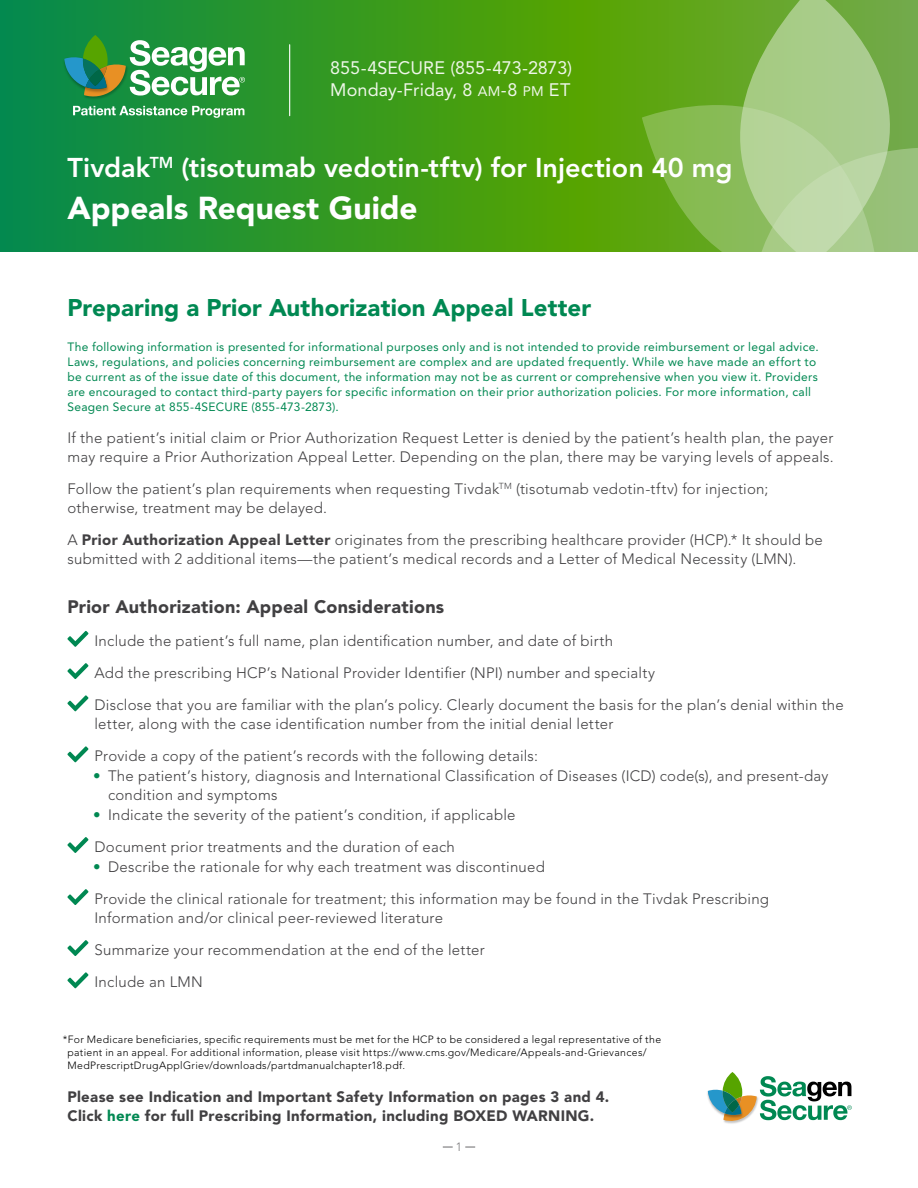
<style>
.page{position:relative;width:918px;height:1188px;background:#fff}
.page>*{position:absolute;margin:0;border:0;box-sizing:border-box;transform-origin:0 0}
.t1{font:900 31.5px "Avenir LT Pro";color:#fff}
.t2{font:800 27px "Avenir LT Pro";color:#fff}
.t3{font:900 24px "Avenir LT Pro";color:#008852}
.t4{font:18px/22.5px "Avenir LT Pro";color:#eef6e8}
.t5{font:900 18px "Avenir LT Pro";letter-spacing:.015em;color:#414042}
.t6{font:300 15px/32.2px "Avenir LT Pro";letter-spacing:.015em;color:#414042}
.t7{font:900 15px/18.8px "Avenir LT Pro";letter-spacing:.02em;color:#414042}
.t8{font:12px/15px "Avenir LT Pro";letter-spacing:.025em;color:#008852}
.t9{font:300 12px "Avenir LT Pro";color:#7a797b}
.t10{font:300 10.5px/13.2px "Avenir LT Pro";letter-spacing:.03em;color:#000}
.s1{font-size:13.8px}
.s2{font-weight:900}
.s3{color:#008852}
</style>
<div class="page">
<svg style="left:0;top:0;width:918px;height:252px;background:#369922"></svg>
<svg style="left:909px;top:146px;width:9px;height:106px"></svg>
<svg style="left:733px;top:0;width:176px;height:252px;background:#8cba65"></svg>
<svg style="left:642px;top:86px;width:235px;height:166px;background:#97c36e"></svg>
<hr style="left:443px;top:1146px;width:32px;height:2px;background:#7a797b">
<div style="left:453px;top:1144px;width:12px;height:9px;background:#fff"></div>
<img style="left:724px;top:1122px;width:16px;height:2px">
<svg style="left:708px;top:1072px;width:144px;height:50px"></svg>
<svg style="left:68px;top:631px;width:20px;height:16px"></svg>
<svg style="left:68px;top:663px;width:20px;height:16px"></svg>
<svg style="left:68px;top:695px;width:20px;height:16px"></svg>
<svg style="left:68px;top:746px;width:20px;height:16px"></svg>
<svg style="left:68px;top:837px;width:20px;height:16px"></svg>
<svg style="left:68px;top:889px;width:20px;height:16px"></svg>
<svg style="left:68px;top:940px;width:20px;height:16px"></svg>
<svg style="left:68px;top:972px;width:20px;height:16px"></svg>
<svg style="left:73px;top:106px;width:171px;height:12px"></svg>
<img style="left:82px;top:98px;width:47px;height:3px">
<img style="left:61px;top:56px;width:3px;height:39px">
<svg style="left:64px;top:35px;width:181px;height:63px"></svg>
<hr style="left:289px;top:45px;width:1px;height:71px;background:#fff">
<p class="t4" style="left:330px;top:56px;width:244px">855-4SECURE (855-473-2873)<br>Monday-Friday, 8 <span class="s1">AM</span>-8 <span class="s1">PM</span> ET</p>
<h2 class="t2" style="left:68px;top:152px;width:666px">Tivdak<sup>TM</sup> (tisotumab vedotin-tftv) for Injection 40 mg</h2>
<h1 class="t1" style="left:68px;top:189px;width:352px">Appeals Request Guide</h1>
<h3 class="t3" style="left:68px;top:293px;width:525px">Preparing a Prior Authorization Appeal Letter</h3>
<p class="t8" style="left:68px;top:339px;width:753px">The following information is presented for informational purposes only and is not intended to provide reimbursement or legal advice.<br>Laws, regulations, and policies concerning reimbursement are complex and are updated frequently. While we have made an effort to be current as of the issue date of this document, the information may not be as current or comprehensive when you view it. Providers are encouraged to contact third-party payers for specific information on their prior authorization policies. For more information, call Seagen Secure at 855-4SECURE (855-473-2873).</p>
<p class="t6" style="left:68px;top:429px;width:768px;line-height:18.8px">If the patient’s initial claim or Prior Authorization Request Letter is denied by the patient’s health plan, the payer may require a Prior Authorization Appeal Letter. Depending on the plan, there may be varying levels of appeals.</p>
<p class="t6" style="left:67px;top:480px;width:702px;line-height:18.8px">Follow the patient’s plan requirements when requesting Tivdak<sup>TM</sup> (tisotumab vedotin-tftv) for injection; otherwise, treatment may be delayed.</p>
<p class="t6" style="left:67px;top:531px;width:757px;line-height:18.8px">A <span class="s2">Prior Authorization Appeal Letter</span> originates from the prescribing healthcare provider (HCP).* It should be submitted with 2 additional items—the patient’s medical records and a Letter of Medical Necessity (LMN).</p>
<p class="t5" style="left:68px;top:596px;width:378px">Prior Authorization: Appeal Considerations</p>
<p class="t6" style="left:94px;top:624px;width:751px">Include the patient’s full name, plan identification number, and date of birth<br>Add the prescribing HCP’s National Provider Identifier (NPI) number and specialty<br>Disclose that you are familiar with the plan’s policy. Clearly document the basis for the plan’s denial within the</p>
<p class="t6" style="left:94px;top:708px;width:520px">letter, along with the case identification number from the initial denial letter<br>Provide a copy of the patient’s records with the following details:</p>
<p class="t6" style="left:108px;top:766px;width:722px;line-height:18.8px;text-indent:-15px"><span class="s3">•</span> The patient’s history, diagnosis and International Classification of Diseases (ICD) code(s), and present-day condition and symptoms</p>
<p class="t6" style="left:93px;top:798px;width:424px"><span class="s3">•</span> Indicate the severity of the patient’s condition, if applicable<br>Document prior treatments and the duration of each</p>
<p class="t6" style="left:93px;top:850px;width:678px"><span class="s3">•</span> Describe the rationale for why each treatment was discontinued<br>Provide the clinical rationale for treatment; this information may be found in the Tivdak Prescribing</p>
<p class="t6" style="left:94px;top:901px;width:392px">Information and/or clinical peer-reviewed literature<br>Summarize your recommendation at the end of the letter<br>Include an LMN</p>
<p class="t10" style="left:68px;top:1032px;width:595px;text-indent:-5px">*For Medicare beneficiaries, specific requirements must be met for the HCP to be considered a legal representative of the patient in an appeal. For additional information, please visit https://www.cms.gov/Medicare/Appeals-and-Grievances/<br>MedPrescriptDrugApplGriev/downloads/partdmanualchapter18.pdf.</p>
<p class="t7" style="left:68px;top:1087px;width:543px">Please see Indication and Important Safety Information on pages 3 and 4.<br>Click <span class="s3">here</span> for full Prescribing Information, including BOXED WARNING.</p>
<p class="t9" style="left:456px;top:1140px;width:8px">1</p>
</div>
